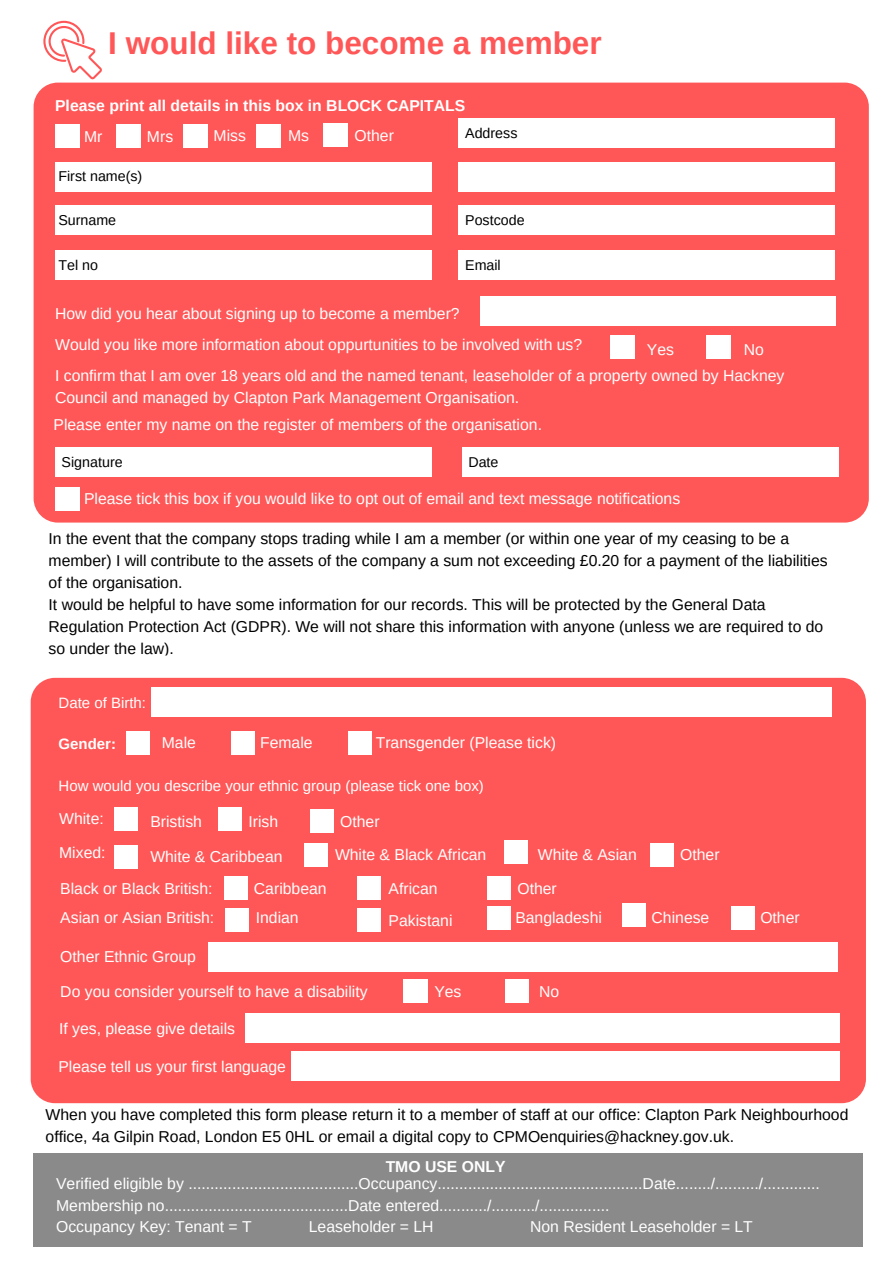
<style>
.page{position:relative;width:893px;height:1263px;background:#fff}
.page>*{position:absolute;margin:0;border:0;box-sizing:border-box;transform-origin:0 0}
.t1{font:700 31.5px "Arimo";color:#ff5757}
.t2{font:15.75px/22px "Arimo";color:#fff}
.t3{font:15.75px/22px "Arimo";color:#000}
.t4{font:700 15.75px "Arimo";color:#fff}
.t5{font:15px "Arimo";color:#fff}
.t6{font:700 15px "Arimo";color:#fff}
.t7{font:14.25px "Arimo";color:#000}
</style>
<div class="page">
<div style="left:33px;top:79px;width:836px;height:444px;background:#ff5757"></div>
<div style="left:55px;top:162px;width:377px;height:29px;background:#fff"></div>
<div style="left:55px;top:205px;width:377px;height:30px;background:#fff"></div>
<div style="left:55px;top:250px;width:377px;height:30px;background:#fff"></div>
<div style="left:458px;top:118px;width:377px;height:30px;background:#fff"></div>
<div style="left:458px;top:162px;width:377px;height:29px;background:#fff"></div>
<div style="left:458px;top:205px;width:377px;height:30px;background:#fff"></div>
<div style="left:458px;top:250px;width:377px;height:30px;background:#fff"></div>
<div style="left:55px;top:124px;width:25px;height:24px;background:#fff"></div>
<div style="left:116px;top:124px;width:24px;height:24px;background:#fff"></div>
<div style="left:183px;top:124px;width:25px;height:24px;background:#fff"></div>
<div style="left:256px;top:124px;width:25px;height:24px;background:#fff"></div>
<div style="left:609px;top:335px;width:25px;height:24px;background:#fff"></div>
<div style="left:706px;top:335px;width:25px;height:24px;background:#fff"></div>
<div style="left:480px;top:296px;width:355px;height:30px;background:#fff"></div>
<div style="left:55px;top:447px;width:377px;height:30px;background:#fff"></div>
<div style="left:462px;top:447px;width:376px;height:30px;background:#fff"></div>
<div style="left:30px;top:677px;width:836px;height:427px;background:#ff5757"></div>
<div style="left:151px;top:687px;width:680px;height:30px;background:#fff"></div>
<div style="left:127px;top:731px;width:23px;height:23px;background:#fff"></div>
<div style="left:231px;top:731px;width:23px;height:23px;background:#fff"></div>
<div style="left:348px;top:731px;width:23px;height:23px;background:#fff"></div>
<div style="left:115px;top:807px;width:23px;height:23px;background:#fff"></div>
<div style="left:218px;top:807px;width:23px;height:23px;background:#fff"></div>
<div style="left:310px;top:809px;width:24px;height:24px;background:#fff"></div>
<div style="left:115px;top:845px;width:23px;height:24px;background:#fff"></div>
<div style="left:304px;top:843px;width:24px;height:23px;background:#fff"></div>
<div style="left:504px;top:840px;width:24px;height:24px;background:#fff"></div>
<div style="left:650px;top:843px;width:24px;height:23px;background:#fff"></div>
<div style="left:225px;top:876px;width:23px;height:24px;background:#fff"></div>
<div style="left:357px;top:876px;width:24px;height:24px;background:#fff"></div>
<div style="left:487px;top:876px;width:24px;height:24px;background:#fff"></div>
<div style="left:225px;top:908px;width:24px;height:24px;background:#fff"></div>
<div style="left:357px;top:908px;width:24px;height:24px;background:#fff"></div>
<div style="left:487px;top:906px;width:24px;height:24px;background:#fff"></div>
<div style="left:622px;top:903px;width:24px;height:24px;background:#fff"></div>
<div style="left:731px;top:906px;width:24px;height:24px;background:#fff"></div>
<div style="left:208px;top:942px;width:630px;height:30px;background:#fff"></div>
<div style="left:403px;top:979px;width:25px;height:24px;background:#fff"></div>
<div style="left:505px;top:979px;width:24px;height:24px;background:#fff"></div>
<div style="left:245px;top:1013px;width:595px;height:30px;background:#fff"></div>
<div style="left:291px;top:1051px;width:549px;height:30px;background:#fff"></div>
<svg style="left:43px;top:21px;width:59px;height:58px"></svg>
<div style="left:323px;top:123px;width:25px;height:24px;background:#fff"></div>
<div style="left:33px;top:1153px;width:829px;height:93px;background:#8a8a8a"></div>
<div style="left:55px;top:487px;width:25px;height:24px;background:#fff"></div>
<h1 class="t1" style="left:108px;top:25px;width:495px">I would like to become a member</h1>
<p class="t4" style="left:55px;top:96px;width:412px">Please print all details in this box in BLOCK CAPITALS</p>
<p class="t2" style="left:84px;top:125px;width:20px">Mr</p>
<p class="t2" style="left:147px;top:125px;width:28px">Mrs</p>
<p class="t2" style="left:214px;top:124px;width:34px">Miss</p>
<p class="t2" style="left:288px;top:124px;width:23px">Ms</p>
<p class="t2" style="left:354px;top:124px;width:41px">Other</p>
<p class="t7" style="left:465px;top:125px;width:54px">Address</p>
<p class="t7" style="left:58px;top:168px;width:85px">First name(s)</p>
<p class="t7" style="left:58px;top:212px;width:59px">Surname</p>
<p class="t7" style="left:58px;top:257px;width:41px">Tel no</p>
<p class="t7" style="left:465px;top:212px;width:61px">Postcode</p>
<p class="t7" style="left:465px;top:257px;width:37px">Email</p>
<p class="t2" style="left:55px;top:298px;width:528px;line-height:30.8px">How did you hear about signing up to become a member?<br>Would you like more information about oppurtunities to be involved with us?</p>
<p class="t2" style="left:55px;top:336px;width:731px;line-height:26.4px;text-indent:688px">No<br>I confirm that I am over 18 years old and the named tenant, leaseholder of a property owned by Hackney</p>
<p class="t2" style="left:54px;top:384px;width:490px;line-height:26.9px">Council and managed by Clapton Park Management Organisation.<br>Please enter my name on the register of members of the organisation.</p>
<p class="t7" style="left:62px;top:454px;width:63px">Signature</p>
<p class="t7" style="left:468px;top:454px;width:32px">Date</p>
<p class="t2" style="left:647px;top:338px;width:29px">Yes</p>
<p class="t2" style="left:84px;top:488px;width:597px">Please tick this box if you would like to opt out of email and text message notifications</p>
<p class="t3" style="left:49px;top:528px;width:780px">In the event that the company stops trading while I am a member (or within one year of my ceasing to be a member) I will contribute to the assets of the company a sum not exceeding £0.20 for a payment of the liabilities of the organisation.<br>It would be helpful to have some information for our records. This will be protected by the General Data Regulation Protection Act (GDPR). We will not share this information with anyone (unless we are required to do so under the law).</p>
<p class="t5" style="left:58px;top:694px;width:89px">Date of Birth:</p>
<p class="t6" style="left:58px;top:736px;width:59px">Gender:</p>
<p class="t5" style="left:58px;top:777px;width:427px">How would you describe your ethnic group (please tick one box)</p>
<p class="t2" style="left:150px;top:810px;width:53px">Bristish</p>
<p class="t2" style="left:248px;top:810px;width:31px">Irish</p>
<p class="t2" style="left:340px;top:810px;width:41px">Other</p>
<p class="t2" style="left:150px;top:846px;width:134px">White &amp; Caribbean</p>
<p class="t2" style="left:335px;top:843px;width:153px">White &amp; Black African</p>
<p class="t2" style="left:538px;top:843px;width:100px">White &amp; Asian</p>
<p class="t2" style="left:680px;top:843px;width:41px">Other</p>
<p class="t2" style="left:162px;top:731px;width:36px">Male</p>
<p class="t2" style="left:260px;top:731px;width:54px">Female</p>
<p class="t2" style="left:376px;top:731px;width:182px">Transgender (Please tick)</p>
<p class="t2" style="left:59px;top:802px;width:48px;line-height:33.5px">White:<br>Mixed:</p>
<p class="t2" style="left:60px;top:873px;width:155px;line-height:29.5px">Black or Black British:<br>Asian or Asian British:</p>
<p class="t2" style="left:60px;top:940px;width:309px;line-height:34.3px">Other Ethnic Group<br>Do you consider yourself to have a disability</p>
<p class="t2" style="left:254px;top:877px;width:74px">Caribbean</p>
<p class="t2" style="left:388px;top:877px;width:51px">African</p>
<p class="t2" style="left:517px;top:877px;width:41px">Other</p>
<p class="t2" style="left:256px;top:907px;width:44px">Indian</p>
<p class="t2" style="left:388px;top:909px;width:65px">Pakistani</p>
<p class="t2" style="left:515px;top:907px;width:88px">Bangladeshi</p>
<p class="t2" style="left:651px;top:907px;width:59px">Chinese</p>
<p class="t2" style="left:760px;top:907px;width:41px">Other</p>
<p class="t2" style="left:434px;top:980px;width:29px">Yes</p>
<p class="t2" style="left:539px;top:980px;width:22px">No</p>
<p class="t2" style="left:59px;top:1017px;width:177px">If yes, please give details</p>
<p class="t2" style="left:58px;top:1055px;width:229px">Please tell us your first language</p>
<p class="t3" style="left:46px;top:1103px;width:804px">When you have completed this form please return it to a member of staff at our office: Clapton Park Neighbourhood office, 4a Gilpin Road, London E5 0HL or email a digital copy to CPMOenquiries@hackney.gov.uk.</p>
<p class="t4" style="left:386px;top:1157px;width:121px">TMO USE ONLY</p>
<p class="t2" style="left:56px;top:1172px;width:765px">Verified eligible by .......................................Occupancy...............................................Date......../........../.............<br>Membership no..........................................Date entered.........../........../................<br>Occupancy Key: Tenant = T</p>
<p class="t2" style="left:309px;top:1216px;width:126px">Leaseholder = LH</p>
<p class="t2" style="left:530px;top:1216px;width:224px">Non Resident Leaseholder = LT</p>
</div>
